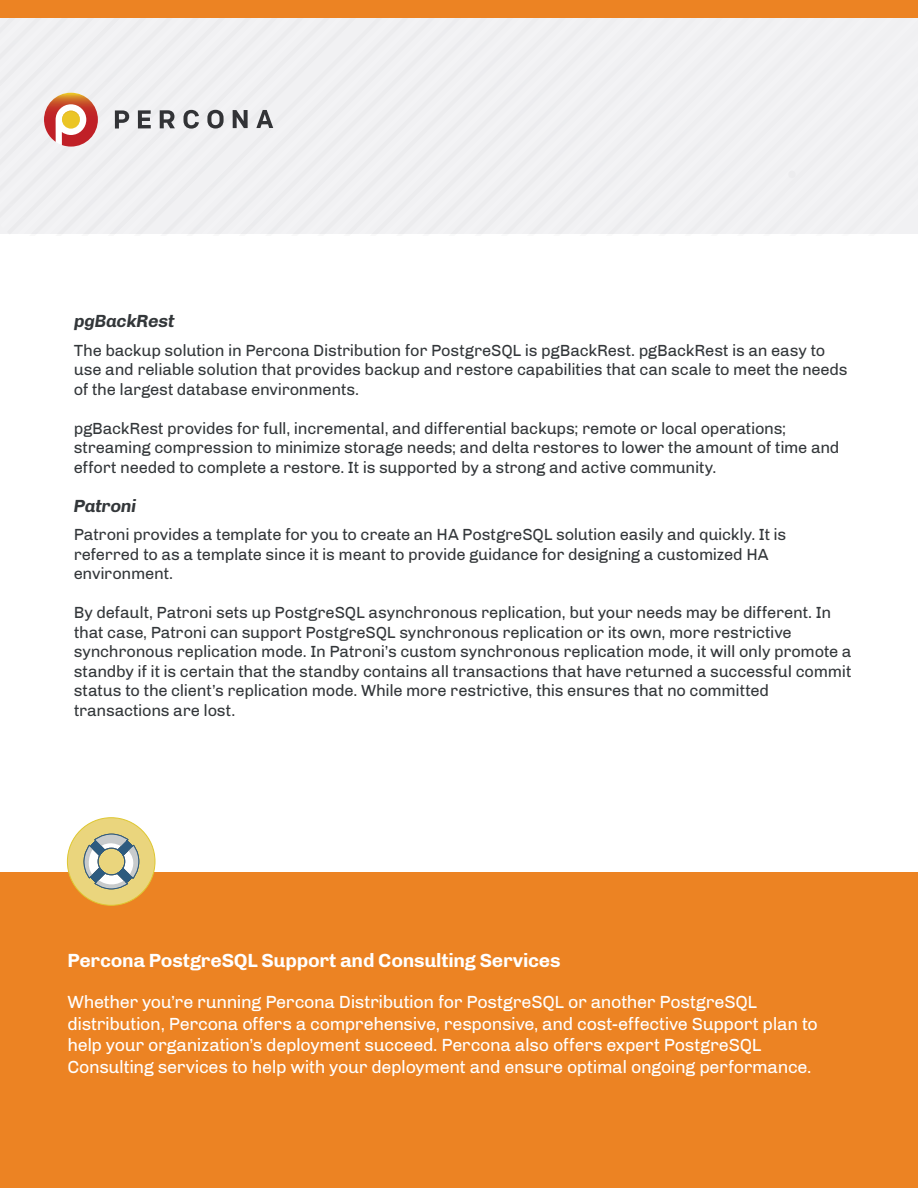
<style>
.page{position:relative;width:918px;height:1188px;background:#fff}
.page>*{position:absolute;margin:0;border:0;box-sizing:border-box;transform-origin:0 0}
.t1{font:700 19.5px "Chivo";letter-spacing:-.01em;color:#fff}
.t2{font:18px/21.6px "Chivo";letter-spacing:-.02em;color:#fff}
.t3{font:italic 700 18px "Chivo";letter-spacing:-.01em;color:#33373a}
.t4{font:16.5px/19.5px "Chivo";letter-spacing:-.015em;color:#33373a}
</style>
<div class="page">
<div style="left:403px;top:18px;width:515px;height:216px;background:#f1f1f3"></div>
<div style="left:416px;top:28px;width:502px;height:206px;background:#f1f1f3"></div>
<div style="left:429px;top:41px;width:489px;height:193px;background:#f1f1f3"></div>
<div style="left:442px;top:54px;width:476px;height:180px;background:#f1f1f3"></div>
<svg style="left:787px;top:171px;width:10px;height:7px"></svg>
<div style="left:0;top:18px;width:471px;height:129px;background:#f1f1f3"></div>
<div style="left:0;top:872px;width:918px;height:316px;background:#ec8323"></div>
<div style="left:67px;top:818px;width:88px;height:87px;background:#ead57d;border-radius:50%"></div>
<svg style="left:66px;top:817px;width:80px;height:89px"></svg>
<div style="left:0;top:0;width:918px;height:18px;background:#ec8323"></div>
<p class="t3" style="left:74px;top:310px;width:103px">pgBackRest</p>
<p class="t4" style="left:74px;top:340px;width:775px">The backup solution in Percona Distribution for PostgreSQL is pgBackRest. pgBackRest is an easy to use and reliable solution that provides backup and restore capabilities that can scale to meet the needs of the largest database environments.</p>
<p class="t4" style="left:74px;top:418px;width:767px">pgBackRest provides for full, incremental, and differential backups; remote or local operations; streaming compression to minimize storage needs; and delta restores to lower the amount of time and effort needed to complete a restore. It is supported by a strong and active community.</p>
<p class="t3" style="left:74px;top:495px;width:64px">Patroni</p>
<p class="t4" style="left:74px;top:525px;width:714px">Patroni provides a template for you to create an HA PostgreSQL solution easily and quickly. It is referred to as a template since it is meant to provide guidance for designing a customized HA environment.</p>
<p class="t4" style="left:74px;top:603px;width:779px">By default, Patroni sets up PostgreSQL asynchronous replication, but your needs may be different. In that case, Patroni can support PostgreSQL synchronous replication or its own, more restrictive synchronous replication mode. In Patroni’s custom synchronous replication mode, it will only promote a standby if it is certain that the standby contains all transactions that have returned a successful commit status to the client’s replication mode. While more restrictive, this ensures that no committed transactions are lost.</p>
<p class="t1" style="left:67px;top:949px;width:495px">Percona PostgreSQL Support and Consulting Services</p>
<p class="t2" style="left:67px;top:991px;width:752px">Whether you’re running Percona Distribution for PostgreSQL or another PostgreSQL distribution, Percona offers a comprehensive, responsive, and cost-effective Support plan to help your organization’s deployment succeed. Percona also offers expert PostgreSQL Consulting services to help with your deployment and ensure optimal ongoing performance.</p>
</div>
